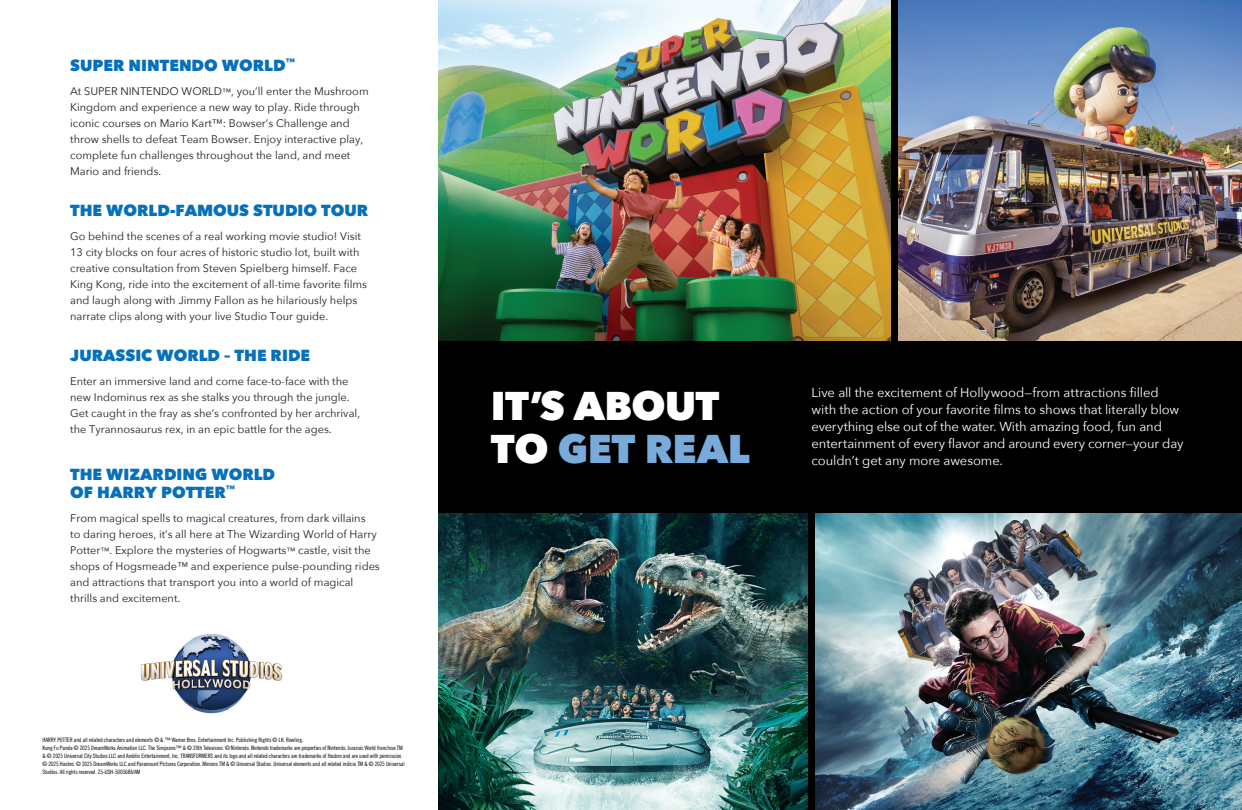
<style>
.page{position:relative;width:1242px;height:810px;background:#fff}
.page>*{position:absolute;margin:0;border:0;box-sizing:border-box;transform-origin:0 0}
.t1{font:800 40px/43px "Avenir Next";letter-spacing:-.015em;color:#fff}
.t2{font:800 16px/18px "Avenir Next";color:#0671ba}
.t3{font:13px/17px "Avenir Next";letter-spacing:-.005em;color:#fff}
.t4{font:11px/16px "Avenir Next";color:#231f20}
.t5{font:6px/8px "Trade Gothic LT Pro Cn 18";letter-spacing:-.02em;color:#000}
.s1{font-size:9px}
.s2{color:#78abdb}
</style>
<div class="page">
<div style="left:438px;top:0;width:804px;height:810px;background:#000001"></div>
<img style="left:898px;top:0;width:344px;height:340px">
<img style="left:438px;top:514px;width:804px;height:296px">
<img style="left:438px;top:0;width:453px;height:340px">
<div style="left:808px;top:512px;width:7px;height:298px;background:#000001"></div>
<img style="left:140px;top:634px;width:143px;height:80px">
<h2 class="t2" style="left:70px;top:56px;width:226px">SUPER NINTENDO WORLD<sup>™</sup></h2>
<p class="t4" style="left:70px;top:83px;width:300px">At SUPER NINTENDO WORLD<span class="s1">™</span>, you’ll enter the Mushroom Kingdom and experience a new way to play. Ride through iconic courses on Mario Kart™: Bowser’s Challenge and throw shells to defeat Team Bowser. Enjoy interactive play, complete fun challenges throughout the land, and meet Mario and friends.</p>
<h2 class="t2" style="left:70px;top:201px;width:300px">THE WORLD-FAMOUS STUDIO TOUR</h2>
<p class="t4" style="left:70px;top:228px;width:298px">Go behind the scenes of a real working movie studio! Visit 13 city blocks on four acres of historic studio lot, built with creative consultation from Steven Spielberg himself. Face King Kong, ride into the excitement of all-time favorite films and laugh along with Jimmy Fallon as he hilariously helps narrate clips along with your live Studio Tour guide.</p>
<h2 class="t2" style="left:70px;top:347px;width:242px">JURASSIC WORLD – THE RIDE</h2>
<p class="t4" style="left:70px;top:373px;width:292px">Enter an immersive land and come face-to-face with the new Indominus rex as she stalks you through the jungle.<br>Get caught in the fray as she’s confronted by her archrival, the Tyrannosaurus rex, in an epic battle for the ages.</p>
<h2 class="t2" style="left:70px;top:465px;width:206px">THE WIZARDING WORLD<br>OF HARRY POTTER<sup>™</sup></h2>
<p class="t4" style="left:70px;top:509px;width:311px">From magical spells to magical creatures, from dark villains<br>to daring heroes, it’s all here at The Wizarding World of Harry Potter<span class="s1">™</span>. Explore the mysteries of Hogwarts<span class="s1">™</span> castle, visit the shops of Hogsmeade™ and experience pulse-pounding rides and attractions that transport you into a world of magical thrills and excitement.</p>
<p class="t5" style="left:43px;top:735px;width:364px">HARRY POTTER and all related characters and elements © &amp; ™ Warner Bros. Entertainment Inc. Publishing Rights © J.K. Rowling.<br>Kung Fu Panda © 2025 DreamWorks Animation LLC. The Simpsons™ &amp; © 20th Television. © Nintendo. Nintendo trademarks are properties of Nintendo. Jurassic World franchise TM &amp; © 2025 Universal City Studios LLC and Amblin Entertainment, Inc. TRANSFORMERS and its logo and all related characters are trademarks of Hasbro and are used with permission. © 2025 Hasbro. © 2025 DreamWorks LLC and Paramount Pictures Corporation. Minions TM &amp; © Universal Studios. Universal elements and all related indicia TM &amp; © 2025 Universal Studios. All rights reserved. 25-USH-5005686/AM</p>
<h1 class="t1" style="left:491px;top:384px;width:260px">IT’S ABOUT<br>TO <span class="s2">GET REAL</span></h1>
<p class="t3" style="left:812px;top:384px;width:373px">Live all the excitement of Hollywood—from attractions filled with the action of your favorite films to shows that literally blow everything else out of the water. With amazing food, fun and entertainment of every flavor and around every corner—your day couldn’t get any more awesome.</p>
</div>
